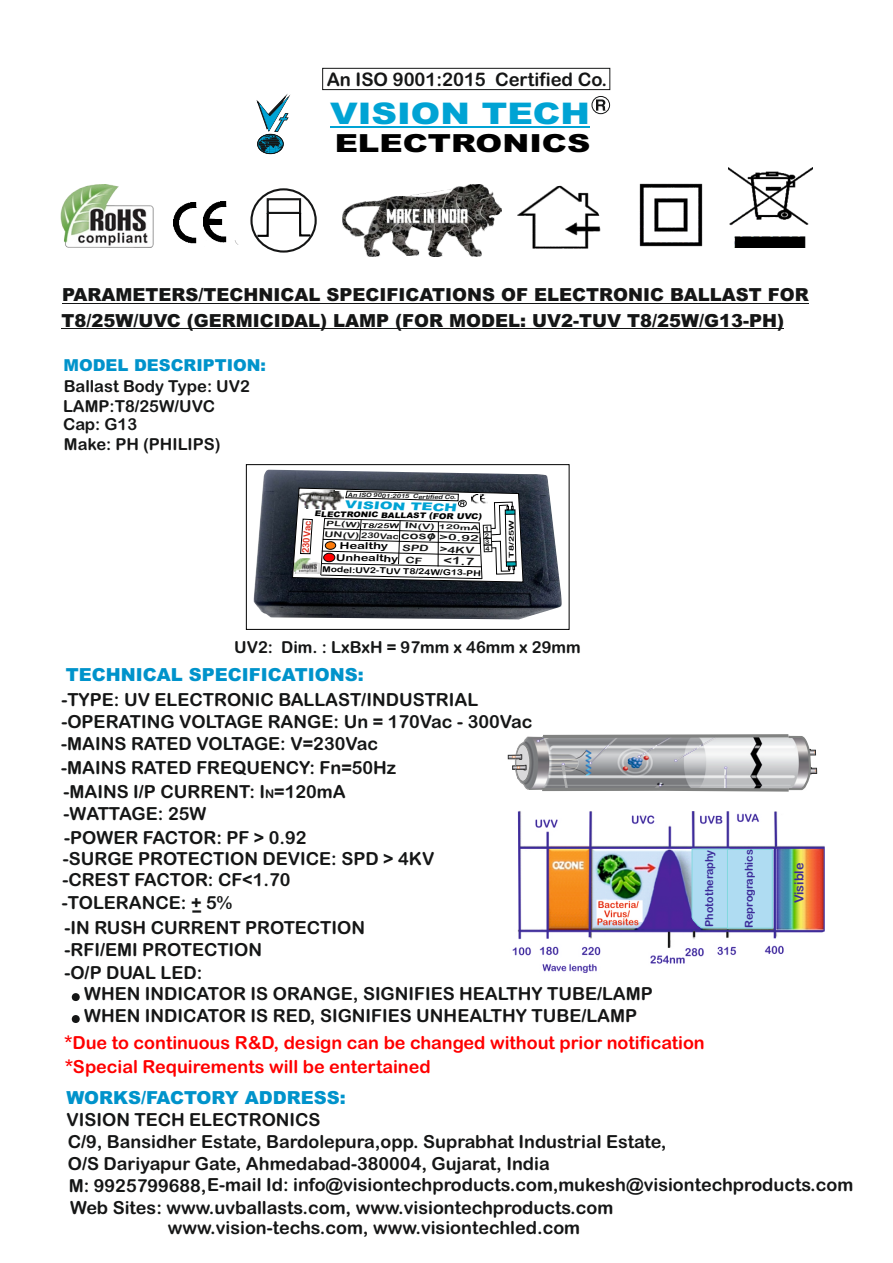
<style>
.page{position:relative;width:893px;height:1263px;background:#fff}
.page>*{position:absolute;margin:0;border:0;box-sizing:border-box;transform-origin:0 0}
.t1{font:54px "Arial Rounded MT Bold";color:#151616}
.t2{font:900 29.85px "Arial";color:#00a3d4;scale:1.19 1}
.t3{font:25.05px "Arial";color:#151616;scale:1.28 1}
.t4{font:900 24.9px "Arial";color:#000;scale:1.29 1}
.t5{font:18.75px "Arial Rounded MT Bold";color:#151616}
.t6{font:18px/23.2px "Arial Rounded MT Bold";color:#151616}
.t7{font:900 18px/25.3px "Arial";color:#151616}
.t8{font:18px/24.8px "Arial Rounded MT Bold";color:#f00}
.t9{font:900 18px "Arial";color:#0093cb}
.t10{font:16.5px/18.8px "Arial Rounded MT Bold";color:#151616}
.t11{font:900 16.5px "Arial";color:#0093cb}
.t12{font:12.6px "Arial Rounded MT Bold";color:#3c2b99}
.t13{font:11.1px "Arial Rounded MT Bold";color:#3c2b99}
.t14{font:10.95px "Arial Rounded MT Bold";letter-spacing:-.005em;color:#3c2b99}
.t15{font:900 10.65px "Arial";color:#00a3d4;scale:1.43 1}
.t16{font:10.5px "Arial Rounded MT Bold";color:#151616;scale:1.41 1}
.t17{font:9.6px "Arial Rounded MT Bold";color:#000;scale:1.32 1}
.t18{font:9.6px "Arial Rounded MT Bold";color:#000;scale:1.37 1}
.t19{font:9.45px "Arial Rounded MT Bold";color:#dd2b1c;scale:.93 1}
.t20{font:9px/12.1px "Arial Rounded MT Bold";color:#151616;scale:1.47 1}
.t21{font:8.25px "Arial Rounded MT Bold";color:#000;scale:1.24 1}
.t22{font:7.95px "Arial Rounded MT Bold";color:#151616;scale:1.32 1}
.t23{font:italic 900 7.8px "Arial";color:#000;scale:1.13 1}
.t24{font:6.75px "Arial Rounded MT Bold";color:#000;scale:1.52 1}
.t25{font:6.75px "Arial Rounded MT Bold";color:#151616;scale:1.79 1}
.t26{font:6.75px "Arial Rounded MT Bold";color:#000;scale:1.53 1}
.t27{font:6.6px/6.8px "Arial Rounded MT Bold";color:#151616;text-align:justify;scale:1.12 1}
.t28{font:italic 6px "Arial Rounded MT Bold";color:#151616;scale:1.17 1}
.s1{font-size:8.1px}
.s2{font-size:7.35px;color:#151616}
.s3{font-size:8.55px}
.s4{font-size:7.2px}
.s5{font-size:7.65px}
.s6{font-size:10.5px}
.s7{font-size:11.1px}
.s8{font-size:8.85px}
.s9{font-size:12px}
</style>
<div class="page">
<hr style="left:62px;top:303px;width:747px;height:1px;background:#151616">
<hr style="left:61px;top:328px;width:723px;height:1px;background:#151616">
<img style="left:60px;top:185px;width:93px;height:62px">
<img style="left:174px;top:202px;width:23px;height:42px">
<img style="left:204px;top:201px;width:22px;height:41px">
<img style="left:517px;top:185px;width:84px;height:64px">
<img style="left:729px;top:168px;width:84px;height:79px">
<img style="left:639px;top:183px;width:64px;height:64px">
<svg style="left:253px;top:211px;width:16px;height:27px"></svg>
<div style="left:250px;top:188px;width:67px;height:65px;border:2px solid #151616;border-radius:50%"></div>
<div style="left:267px;top:198px;width:34px;height:16px;border:2px solid #151616"></div>
<svg style="left:298px;top:211px;width:15px;height:27px"></svg>
<img style="left:342px;top:184px;width:160px;height:73px">
<div style="left:592px;top:96px;width:18px;height:18px;border:1px solid #151616;border-radius:50%"></div>
<svg style="left:596px;top:99px;width:10px;height:12px"></svg>
<hr style="left:330px;top:127px;width:260px;height:1px;background:#00a3d4">
<div style="left:322px;top:68px;width:288px;height:22px;border:1px solid #151616"></div>
<svg style="left:256px;top:93px;width:35px;height:61px"></svg>
<div style="left:246px;top:464px;width:323px;height:166px;border:1px solid #000"></div>
<img style="left:253px;top:470px;width:309px;height:149px">
<svg style="left:292px;top:487px;width:232px;height:96px"></svg>
<div style="left:483px;top:525px;width:9px;height:7px;border:1px solid #151616"></div>
<div style="left:483px;top:531px;width:9px;height:8px;border:1px solid #151616"></div>
<div style="left:483px;top:538px;width:9px;height:7px;border:1px solid #151616"></div>
<div style="left:484px;top:544px;width:8px;height:8px;border:1px solid #151616"></div>
<img style="left:512px;top:811px;width:313px;height:162px">
<svg style="left:691px;top:848px;width:82px;height:81px;background:#aad8ee"></svg>
<svg style="left:508px;top:734px;width:309px;height:58px;background:#b1b2b4"></svg>
<p class="t5" style="left:327px;top:72px;width:282px">An ISO 9001:2015 Certified Co.</p>
<h2 class="t2" style="left:330px;top:102px;width:220px">VISION TECH</h2>
<h3 class="t4" style="left:335px;top:134px;width:200px">ELECTRONICS</h3>
<p class="t7" style="left:61px;top:284px;width:749px">PARAMETERS/TECHNICAL SPECIFICATIONS OF ELECTRONIC BALLAST FOR<br>T8/25W/UVC (GERMICIDAL) LAMP (FOR MODEL: UV2-TUV T8/25W/G13-PH)</p>
<p class="t11" style="left:63px;top:359px;width:204px">MODEL DESCRIPTION:</p>
<p class="t10" style="left:63px;top:379px;width:188px">Ballast Body Type: UV2<br>LAMP:T8/25W/UVC<br>Cap: G13</p>
<p class="t10" style="left:64px;top:436px;width:158px">Make: PH (PHILIPS)</p>
<p class="t28" style="left:348px;top:492px;width:94px;rotate:2deg">An ISO 9001:2015 Certified Co.</p>
<p class="t15" style="left:345px;top:500px;width:80px;rotate:2deg">VISION TECH</p>
<p class="t23" style="left:315px;top:511px;width:149px;rotate:1deg">ELECTRONIC BALLAST <span class="s1">(FOR UVC)</span></p>
<p class="t24" style="left:326px;top:521px;width:49px;rotate:2deg"><span class="s2">PL(W)</span> T8/25W</p>
<p class="t25" style="left:405px;top:523px;width:43px;rotate:2deg"><span class="s3">I</span><span class="s4">N</span><span class="s5">(V)</span> 120mA</p>
<p class="t22" style="left:324px;top:531px;width:118px;rotate:2deg"><span class="s1">UN(V)</span>230Vac <span class="s6">coso</span><span class="s7">/</span> <span class="s3">&gt;0.92</span></p>
<p class="t18" style="left:339px;top:542px;width:37px">Healthy</p>
<p class="t17" style="left:336px;top:554px;width:49px;rotate:1deg">Unhealthy</p>
<p class="t21" style="left:322px;top:567px;width:129px;rotate:1deg">Model:UV2-TUV T8/24W/G13-PH</p>
<p class="t19" style="left:302px;top:553px;width:36px;rotate:-86deg">230Vac</p>
<p class="t27" style="left:485px;top:526px;width:6px">1<br>2<br>3<br>4</p>
<p class="t20" style="left:406px;top:543px;width:48px;text-indent:-4px;rotate:2deg"><span class="s8">SPD</span> &gt;4KV<br>CF</p>
<p class="t16" style="left:444px;top:556px;width:23px;rotate:2deg">&lt;1.7</p>
<p class="t26" style="left:509px;top:558px;width:26px;rotate:-90deg">T8/25W</p>
<p class="t10" style="left:234px;top:639px;width:348px">UV2: Dim. : LxBxH = 97mm x 46mm x 29mm</p>
<p class="t9" style="left:66px;top:668px;width:299px">TECHNICAL SPECIFICATIONS:</p>
<p class="t6" style="left:61px;top:712px;width:473px">-OPERATING VOLTAGE RANGE: Un = 170Vac - 300Vac</p>
<p class="t6" style="left:61px;top:690px;width:418px">-TYPE: UV ELECTRONIC BALLAST/INDUSTRIAL</p>
<p class="t6" style="left:61px;top:734px;width:337px">-MAINS RATED VOLTAGE: V=230Vac -MAINS RATED FREQUENCY: Fn=50Hz -MAINS I/P CURRENT: I<span class="s9">N</span>=120mA -WATTAGE: 25W</p>
<p class="t6" style="left:62px;top:850px;width:374px;line-height:20.9px">-SURGE PROTECTION DEVICE: SPD &gt; 4KV -CREST FACTOR: CF&lt;1.70</p>
<p class="t6" style="left:62px;top:892px;width:305px;line-height:24.2px">-TOLERANCE: + 5%<br>-IN RUSH CURRENT PROTECTION</p>
<p class="t6" style="left:65px;top:940px;width:199px">-RFI/EMI PROTECTION</p>
<p class="t6" style="left:64px;top:828px;width:244px">-POWER FACTOR: PF &gt; 0.92</p>
<h3 class="t3" style="left:191px;top:899px;width:10px">-</h3>
<p class="t6" style="left:64px;top:963px;width:140px">-O/P DUAL LED:</p>
<h1 class="t1" style="left:67px;top:961px;width:18px">.</h1>
<p class="t6" style="left:84px;top:984px;width:570px">WHEN INDICATOR IS ORANGE, SIGNIFIES HEALTHY TUBE/LAMP</p>
<h1 class="t1" style="left:67px;top:983px;width:18px">.</h1>
<p class="t6" style="left:84px;top:1006px;width:554px">WHEN INDICATOR IS RED, SIGNIFIES UNHEALTHY TUBE/LAMP</p>
<p class="t13" style="left:705px;top:927px;width:79px;rotate:-90deg">Phototheraphy</p>
<p class="t8" style="left:65px;top:1031px;width:642px">*Due to continuous R&amp;D, design can be changed without prior notification *Special Requirements will be entertained</p>
<p class="t14" style="left:745px;top:927px;width:80px;rotate:-90deg">Reprographics</p>
<p class="t12" style="left:794px;top:903px;width:42px;rotate:-90deg">Visible</p>
<p class="t9" style="left:66px;top:1091px;width:281px">WORKS/FACTORY ADDRESS:</p>
<p class="t6" style="left:66px;top:1110px;width:788px;line-height:21.6px">VISION TECH ELECTRONICS<br>C/9, Bansidher Estate, Bardolepura,opp. Suprabhat Industrial Estate,<br>O/S Dariyapur Gate, Ahmedabad-380004, Gujarat, India<br>M: 9925799688,E-mail Id: info@visiontechproducts.com,mukesh@visiontechproducts.com</p>
<p class="t6" style="left:168px;top:1200px;width:447px;line-height:19.8px;text-indent:-98px">Web Sites: www.uvballasts.com, www.visiontechproducts.com www.vision-techs.com, www.visiontechled.com</p>
</div>
